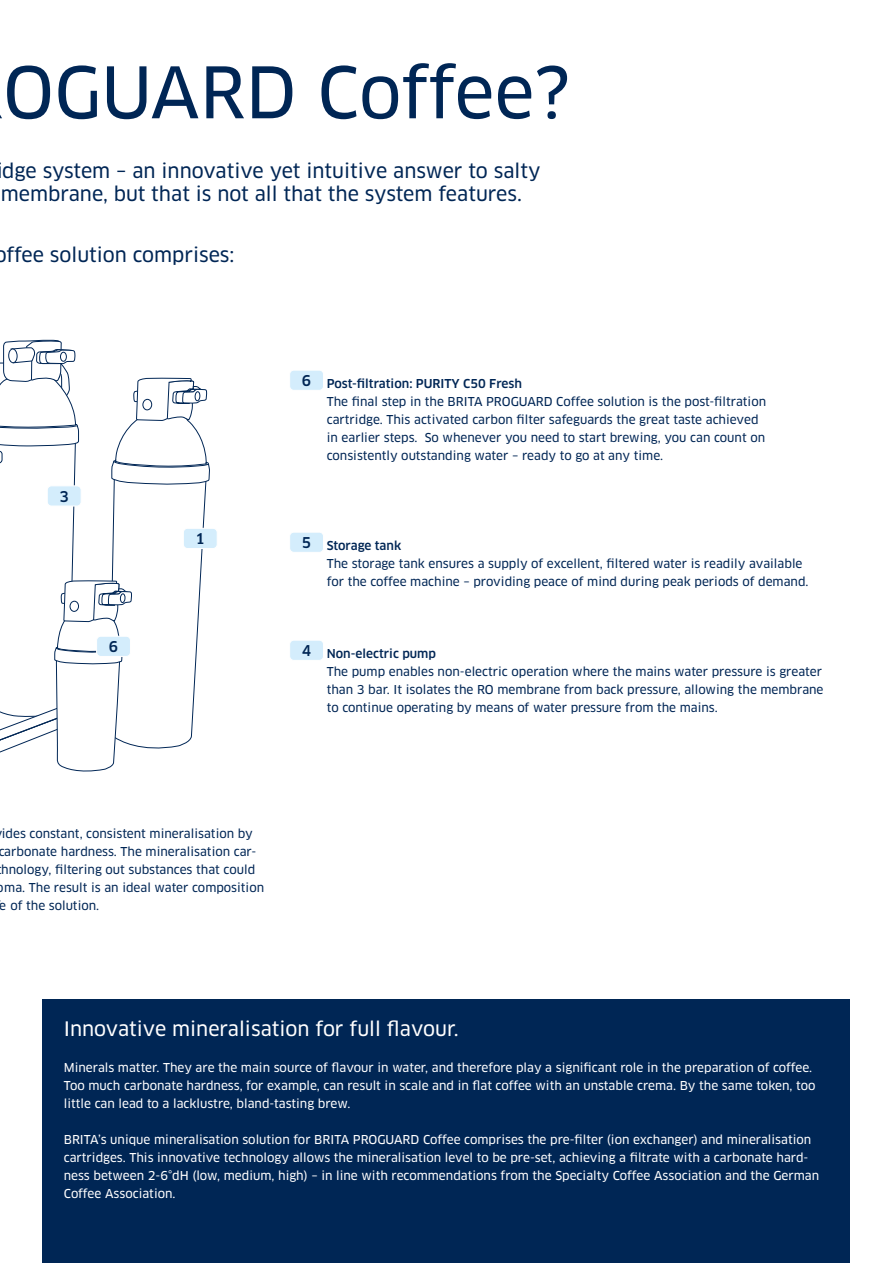
<style>
.page{position:relative;width:893px;height:1263px;background:#fff}
.page>*{position:absolute;margin:0;border:0;box-sizing:border-box;transform-origin:0 0}
.t1{font:69.3px "Clan Pro News";color:#002655}
.t2{font:19.5px/23.4px "Clan Pro News";color:#002655}
.t3{font:19.5px "Clan Pro News";color:#fff}
.t4{font:500 14.55px "Clan Pro";color:#002655}
.t5{font:12px/18px "Clan Pro News";color:#002655}
.t6{font:12px/18px "Clan Pro News";color:#fff}
.t7{font:500 12px "Clan Pro";color:#002655}
</style>
<div class="page">
<svg style="left:0;top:339px;width:210px;height:433px"></svg>
<div style="left:43px;top:1000px;width:807px;height:263px;background:#002655"></div>
<div style="left:290px;top:640px;width:33px;height:20px;background:#d4edfc;border-radius:4px"></div>
<div style="left:289px;top:640px;width:35px;height:21px;border:1px solid #fff;border-radius:4px"></div>
<div style="left:290px;top:532px;width:33px;height:20px;background:#d4edfc;border-radius:4px"></div>
<div style="left:289px;top:532px;width:35px;height:21px;border:1px solid #fff;border-radius:4px"></div>
<div style="left:290px;top:370px;width:33px;height:20px;background:#d4edfc;border-radius:4px"></div>
<div style="left:289px;top:370px;width:35px;height:21px;border:1px solid #fff;border-radius:4px"></div>
<div style="left:183px;top:528px;width:34px;height:20px;background:#d4edfc;border-radius:4px"></div>
<div style="left:183px;top:528px;width:35px;height:21px;border:1px solid #fff;border-radius:4px"></div>
<div style="left:97px;top:636px;width:33px;height:20px;background:#d4edfc;border-radius:4px"></div>
<div style="left:96px;top:636px;width:35px;height:21px;border:1px solid #fff;border-radius:4px"></div>
<div style="left:47px;top:486px;width:34px;height:20px;background:#d4edfc;border-radius:4px"></div>
<div style="left:47px;top:485px;width:35px;height:21px;border:1px solid #fff;border-radius:4px"></div>
<h1 class="t1" style="left:3px;top:52px;width:569px">OGUARD Coffee?</h1>
<h2 class="t2" style="left:1px;top:159px;width:541px">dge system – an innovative yet intuitive answer to salty membrane, but that is not all that the system features.</h2>
<h2 class="t2" style="left:-5px;top:243px;width:241px">offee solution comprises:</h2>
<p class="t4" style="left:60px;top:488px;width:11px">3</p>
<p class="t4" style="left:109px;top:638px;width:11px">6</p>
<p class="t4" style="left:196px;top:530px;width:11px">1</p>
<p class="t4" style="left:302px;top:372px;width:11px">6</p>
<p class="t7" style="left:327px;top:376px;width:197px">Post-filtration: PURITY C50 Fresh</p>
<p class="t5" style="left:327px;top:392px;width:441px">The final step in the BRITA PROGUARD Coffee solution is the post-filtration cartridge. This activated carbon filter safeguards the great taste achieved in earlier steps. So whenever you need to start brewing, you can count on consistently outstanding water – ready to go at any time.</p>
<p class="t4" style="left:302px;top:534px;width:11px">5</p>
<p class="t7" style="left:327px;top:538px;width:76px">Storage tank</p>
<p class="t5" style="left:327px;top:554px;width:483px">The storage tank ensures a supply of excellent, filtered water is readily available for the coffee machine – providing peace of mind during peak periods of demand.</p>
<p class="t4" style="left:302px;top:642px;width:11px">4</p>
<p class="t7" style="left:327px;top:646px;width:111px">Non-electric pump</p>
<p class="t5" style="left:327px;top:662px;width:498px">The pump enables non-electric operation where the mains water pressure is greater than 3 bar. It isolates the RO membrane from back pressure, allowing the membrane to continue operating by means of water pressure from the mains.</p>
<p class="t5" style="left:2px;top:824px;width:252px">ides constant, consistent mineralisation by</p>
<p class="t5" style="left:-2px;top:842px;width:260px">carbonate hardness. The mineralisation car-</p>
<p class="t5" style="left:1px;top:860px;width:256px">hnology, filtering out substances that could</p>
<p class="t5" style="left:-3px;top:878px;width:269px">oma. The result is an ideal water composition</p>
<p class="t5" style="left:0;top:896px;width:101px">e of the solution.</p>
<h2 class="t3" style="left:64px;top:1017px;width:397px">Innovative mineralisation for full flavour.</h2>
<p class="t6" style="left:64px;top:1058px;width:753px">Minerals matter. They are the main source of flavour in water, and therefore play a significant role in the preparation of coffee.<br>Too much carbonate hardness, for example, can result in scale and in flat coffee with an unstable crema. By the same token, too little can lead to a lacklustre, bland-tasting brew.</p>
<p class="t6" style="left:64px;top:1130px;width:757px">BRITA’s unique mineralisation solution for BRITA PROGUARD Coffee comprises the pre-filter (ion exchanger) and mineral isation cartridges. This innovative technology allows the mineralisation level to be pre-set, achieving a filtrate with a carbonate hard&shy;ness between 2-6°dH (low, medium, high) – in line with recommendations from the Specialty Coffee Association and the German Coffee Association.</p>
</div>
